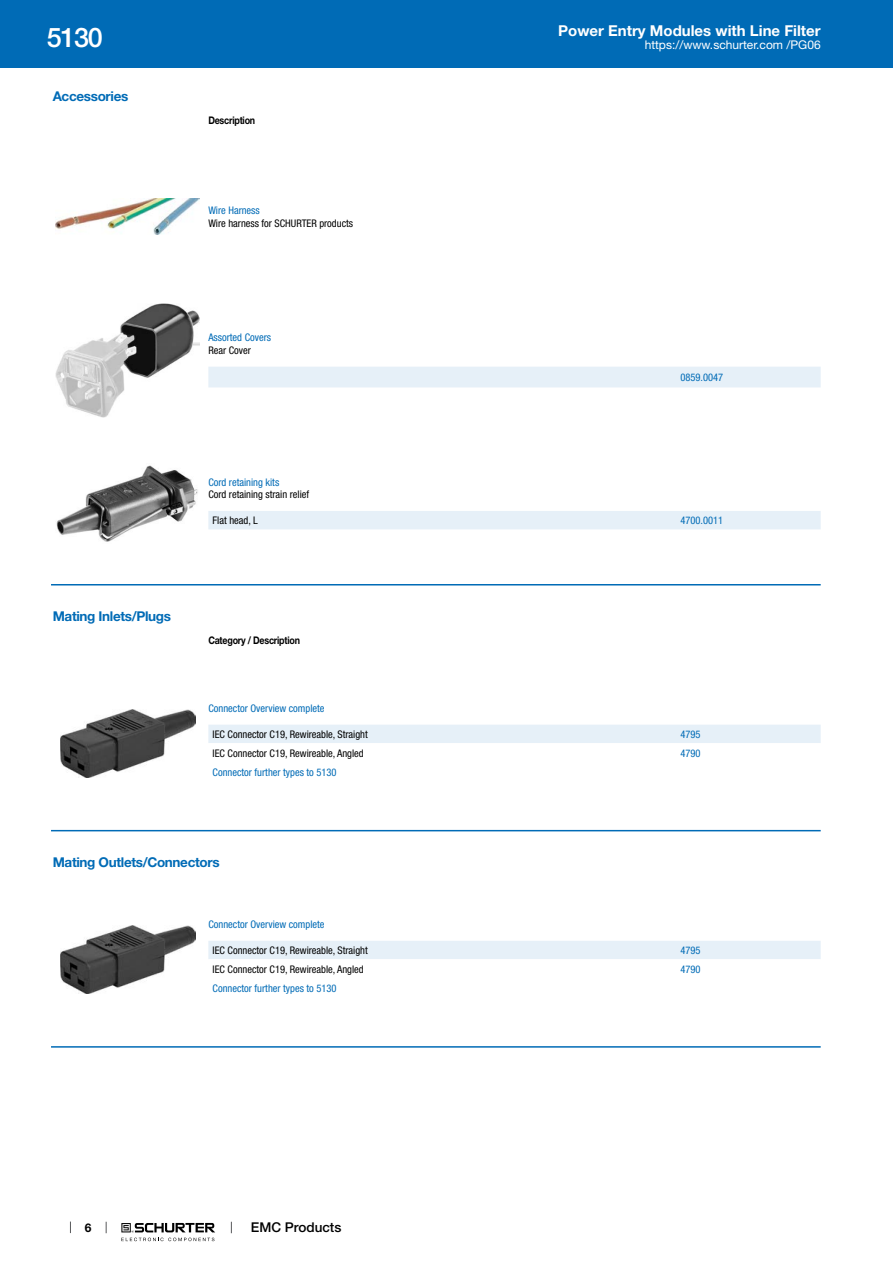
<style>
.page{position:relative;width:893px;height:1263px;background:#fff}
.page>*{position:absolute;margin:0;border:0;box-sizing:border-box;transform-origin:0 0}
.t1{font:500 27px "Helvetica Neue LT";color:#fff}
.t2{font:700 15px "Helvetica Neue LT";color:#fff}
.t3{font:700 13.5px "Helvetica Neue LT";letter-spacing:-.025em;color:#006bb6}
.t4{font:500 13.5px "Helvetica Neue LT";color:#000}
.t5{font:12px "Helvetica Neue LT";color:#fff}
.t6{font:700 12px "Helvetica Neue LT";color:#000}
.t7{font:condensed 10.5px "Helvetica Neue LT";color:#000}
.t8{font:condensed 10.5px "Helvetica Neue LT";color:#006bb6}
.t9{font:700 10.5px "Helvetica Neue LT";letter-spacing:-.025em;color:#000;scale:.85 1}
</style>
<div class="page">
<svg style="left:70px;top:1221px;width:1px;height:12px"></svg>
<svg style="left:121px;top:1223px;width:94px;height:18px"></svg>
<div style="left:0;top:0;width:893px;height:68px;background:#006bb6"></div>
<img style="left:55px;top:199px;width:145px;height:35px">
<img style="left:55px;top:304px;width:145px;height:113px">
<div style="left:208px;top:367px;width:613px;height:20px;background:#e6f0f8"></div>
<svg style="left:209px;top:529px;width:611px;height:1px"></svg>
<img style="left:56px;top:465px;width:142px;height:77px">
<div style="left:208px;top:511px;width:613px;height:18px;background:#e6f0f8"></div>
<hr style="left:51px;top:584px;width:770px;height:1px;background:#006bb6">
<img style="left:60px;top:709px;width:135px;height:68px">
<div style="left:208px;top:725px;width:613px;height:18px;background:#e6f0f8"></div>
<hr style="left:51px;top:830px;width:770px;height:1px;background:#006bb6">
<img style="left:60px;top:925px;width:135px;height:68px">
<div style="left:208px;top:941px;width:613px;height:18px;background:#e6f0f8"></div>
<hr style="left:51px;top:1046px;width:770px;height:2px;background:#006bb6">
<h1 class="t1" style="left:47px;top:21px;width:57px">5130</h1>
<p class="t3" style="left:53px;top:88px;width:77px">Accessories</p>
<p class="t9" style="left:208px;top:114px;width:57px">Description</p>
<p class="t8" style="left:208px;top:205px;width:53px">Wire Harness</p>
<p class="t7" style="left:208px;top:217px;width:146px">Wire harness for SCHURTER products</p>
<h2 class="t2" style="left:558px;top:21px;width:264px">Power Entry Modules with Line Filter</h2>
<p class="t5" style="left:645px;top:38px;width:178px">https://www.schurter.com /PG06</p>
<p class="t8" style="left:208px;top:332px;width:64px">Assorted Covers</p>
<p class="t7" style="left:208px;top:344px;width:44px">Rear Cover</p>
<p class="t8" style="left:680px;top:371px;width:44px">0859.0047</p>
<p class="t3" style="left:53px;top:608px;width:120px">Mating Inlets/Plugs</p>
<p class="t8" style="left:208px;top:476px;width:72px">Cord retaining kits</p>
<p class="t7" style="left:208px;top:488px;width:102px">Cord retaining strain relief</p>
<p class="t7" style="left:213px;top:514px;width:47px">Flat head, L</p>
<p class="t8" style="left:680px;top:514px;width:44px">4700.0011</p>
<p class="t9" style="left:208px;top:634px;width:109px">Category / Description</p>
<p class="t8" style="left:208px;top:702px;width:118px">Connector Overview complete</p>
<p class="t7" style="left:213px;top:728px;width:157px">IEC Connector C19, Rewireable, Straight</p>
<p class="t8" style="left:680px;top:728px;width:22px">4795</p>
<p class="t7" style="left:213px;top:747px;width:153px">IEC Connector C19, Rewireable, Angled</p>
<p class="t8" style="left:680px;top:747px;width:22px">4790</p>
<p class="t8" style="left:213px;top:766px;width:125px">Connector further types to 5130</p>
<p class="t3" style="left:53px;top:854px;width:168px">Mating Outlets/Connectors</p>
<p class="t6" style="left:85px;top:1220px;width:8px">6</p>
<p class="t8" style="left:208px;top:918px;width:118px">Connector Overview complete</p>
<p class="t7" style="left:213px;top:944px;width:157px">IEC Connector C19, Rewireable, Straight</p>
<p class="t8" style="left:680px;top:944px;width:22px">4795</p>
<p class="t7" style="left:213px;top:963px;width:153px">IEC Connector C19, Rewireable, Angled</p>
<p class="t8" style="left:680px;top:963px;width:22px">4790</p>
<p class="t8" style="left:213px;top:982px;width:125px">Connector further types to 5130</p>
<p class="t4" style="left:251px;top:1219px;width:92px">EMC Products</p>
</div>
